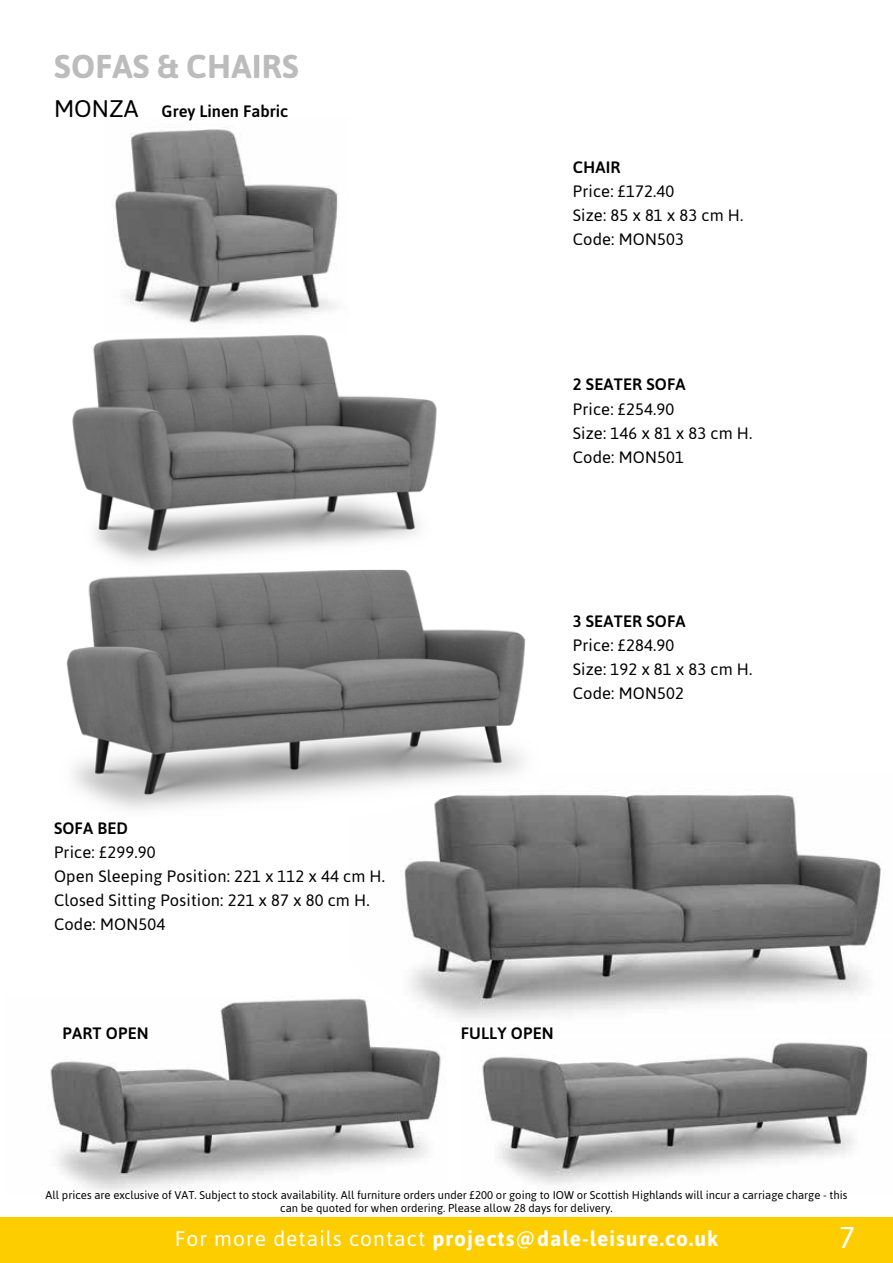
<style>
.page{position:relative;width:893px;height:1263px;background:#fff}
.page>*{position:absolute;margin:0;border:0;box-sizing:border-box;transform-origin:0 0}
.t1{font:700 33px "Asap";letter-spacing:.01em;color:#bcbcbc}
.t2{font:30px "Asap";color:#fff}
.t3{font:700 21px "Asap";letter-spacing:.05em;color:#fff}
.t4{font:16.5px/24px "Asap";letter-spacing:.01em;color:#000}
.t5{font:500 16.5px "Asap";letter-spacing:.01em;color:#000}
.t6{font:500 16.5px "Asap";letter-spacing:.01em;color:#000}
.t7{font:11.25px/13.5px "Asap";color:#000;text-align:center}
.s1{font-weight:400;font-size:24px}
.s2{font-weight:400}
</style>
<div class="page">
<div style="left:0;top:1217px;width:893px;height:46px;background:#fecd00"></div>
<img style="left:50px;top:999px;width:391px;height:192px">
<img style="left:115px;top:129px;width:223px;height:195px">
<img style="left:348px;top:794px;width:534px;height:240px">
<img style="left:72px;top:334px;width:365px;height:228px">
<img style="left:66px;top:570px;width:516px;height:247px">
<img style="left:482px;top:1042px;width:387px;height:143px">
<h1 class="t1" style="left:54px;top:45px;width:246px">SOFAS &amp; CHAIRS</h1>
<p class="t5" style="left:54px;top:100px;width:236px"><span class="s1">MONZA</span> Grey Linen Fabric</p>
<p class="t5" style="left:573px;top:156px;width:49px">CHAIR</p>
<p class="t4" style="left:573px;top:179px;width:172px">Price: £172.40<br>Size: 85 x 81 x 83 cm H.<br>Code: MON503</p>
<p class="t5" style="left:573px;top:374px;width:114px">2 SEATER SOFA</p>
<p class="t4" style="left:573px;top:396px;width:181px">Price: £254.90<br>Size: 146 x 81 x 83 cm H.<br>Code: MON501</p>
<p class="t5" style="left:573px;top:610px;width:114px">3 SEATER SOFA</p>
<p class="t4" style="left:573px;top:632px;width:181px">Price: £284.90<br>Size: 192 x 81 x 83 cm H.<br>Code: MON502</p>
<p class="t5" style="left:54px;top:817px;width:76px">SOFA BED</p>
<p class="t4" style="left:54px;top:839px;width:333px">Price: £299.90<br>Open Sleeping Position: 221 x 112 x 44 cm H.<br>Closed Sitting Position: 221 x 87 x 80 cm H.<br>Code: MON504</p>
<p class="t6" style="left:63px;top:1022px;width:88px">PART OPEN</p>
<p class="t6" style="left:461px;top:1022px;width:95px">FULLY OPEN</p>
<p class="t7" style="left:46px;top:1187px;width:803px">All prices are exclusive of VAT. Subject to stock availability. All furniture orders under £200 or going to IOW or Scottish Highlands will incur a carriage charge - this can be quoted for when ordering. Please allow 28 days for delivery.</p>
<p class="t3" style="left:175px;top:1224px;width:545px"><span class="s2">For more details contact</span> projects@dale-leisure.co.uk</p>
<h2 class="t2" style="left:839px;top:1217px;width:18px">7</h2>
</div>
